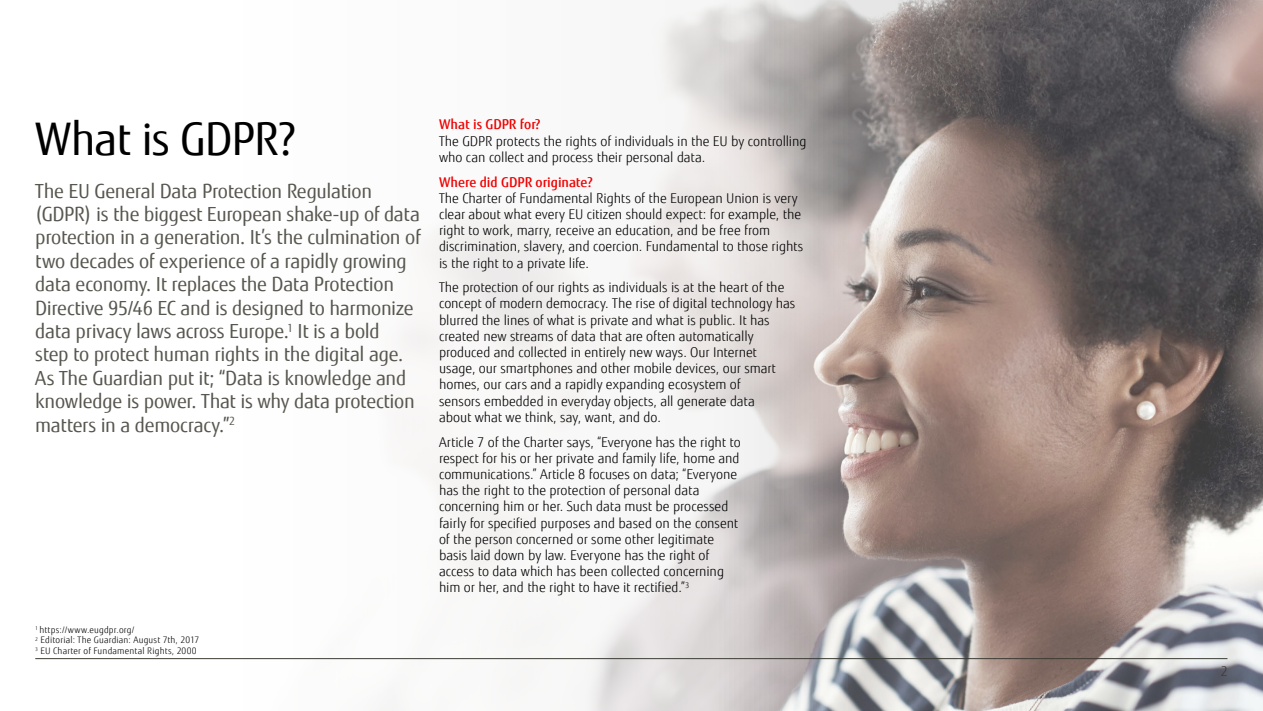
<style>
.page{position:relative;width:1263px;height:711px;background:#fff}
.page>*{position:absolute;margin:0;border:0;box-sizing:border-box;transform-origin:0 0}
.t1{font:45px "Fujitsu Sans";letter-spacing:-.025em;color:#000}
.t2{font:19.5px/23.4px "Fujitsu Sans";letter-spacing:-.015em;color:#57564f}
.t3{font:300 13.5px/16.2px "Fujitsu Sans";letter-spacing:-.005em;color:#000}
.t4{font:500 13.5px "Fujitsu Sans";letter-spacing:-.005em;color:#f00000}
.t5{font:300 13.5px "Fujitsu Sans";color:#3b3a33}
.t6{font:300 9px/10.5px "Fujitsu Sans";letter-spacing:.02em;color:#000}
</style>
<div class="page">
<img style="left:66px;top:0;width:1197px;height:711px">
<hr style="left:35px;top:658px;width:1192px;height:1px;background:#3c3c35">
<h1 class="t1" style="left:35px;top:111px;width:262px">What is GDPR?</h1>
<p class="t2" style="left:35px;top:179px;width:387px">The EU General Data Protection Regulation (GDPR) is the biggest European shake-up of data protection in a generation. It’s the culmination of two decades of experience of a rapidly growing data economy. It replaces the Data Protection Directive 95/46 EC and is designed to harmonize data privacy laws across Europe.<sup>1</sup> It is a bold<br>step to protect human rights in the digital age.<br>As The Guardian put it; “Data is knowledge and knowledge is power. That is why data protection matters in a democracy.”<sup>2</sup></p>
<p class="t6" style="left:35px;top:625px;width:165px"><sup>1</sup> https://www.eugdpr.org/<br><sup>2</sup> Editorial: The Guardian: August 7th, 2017<br><sup>3</sup> EU Charter of Fundamental Rights, 2000</p>
<p class="t4" style="left:439px;top:116px;width:103px">What is GDPR for?</p>
<p class="t3" style="left:439px;top:133px;width:369px">The GDPR protects the rights of individuals in the EU by controlling who can collect and process their personal data.</p>
<p class="t4" style="left:439px;top:173px;width:155px">Where did GDPR originate?</p>
<p class="t3" style="left:439px;top:190px;width:366px">The Charter of Fundamental Rights of the European Union is very clear about what every EU citizen should expect: for example, the right to work, marry, receive an education, and be free from discrimination, slavery, and coercion. Fundamental to those rights is the right to a private life.</p>
<p class="t3" style="left:439px;top:279px;width:358px">The protection of our rights as individuals is at the heart of the concept of modern democracy. The rise of digital technology has blurred the lines of what is private and what is public. It has created new streams of data that are often automatically produced and collected in entirely new ways. Our Internet usage, our smartphones and other mobile devices, our smart homes, our cars and a rapidly expanding ecosystem of<br>sensors embedded in everyday objects, all generate data<br>about what we think, say, want, and do.</p>
<p class="t3" style="left:439px;top:434px;width:303px">Article 7 of the Charter says, “Everyone has the right to respect for his or her private and family life, home and communications.” Article 8 focuses on data; “Everyone has the right to the protection of personal data concerning him or her. Such data must be processed fairly for specified purposes and based on the consent of the person concerned or some other legitimate basis laid down by law. Everyone has the right of access to data which has been collected concerning him or her, and the right to have it rectified.”<sup>3</sup></p>
<p class="t5" style="left:1220px;top:663px;width:9px">2</p>
</div>
